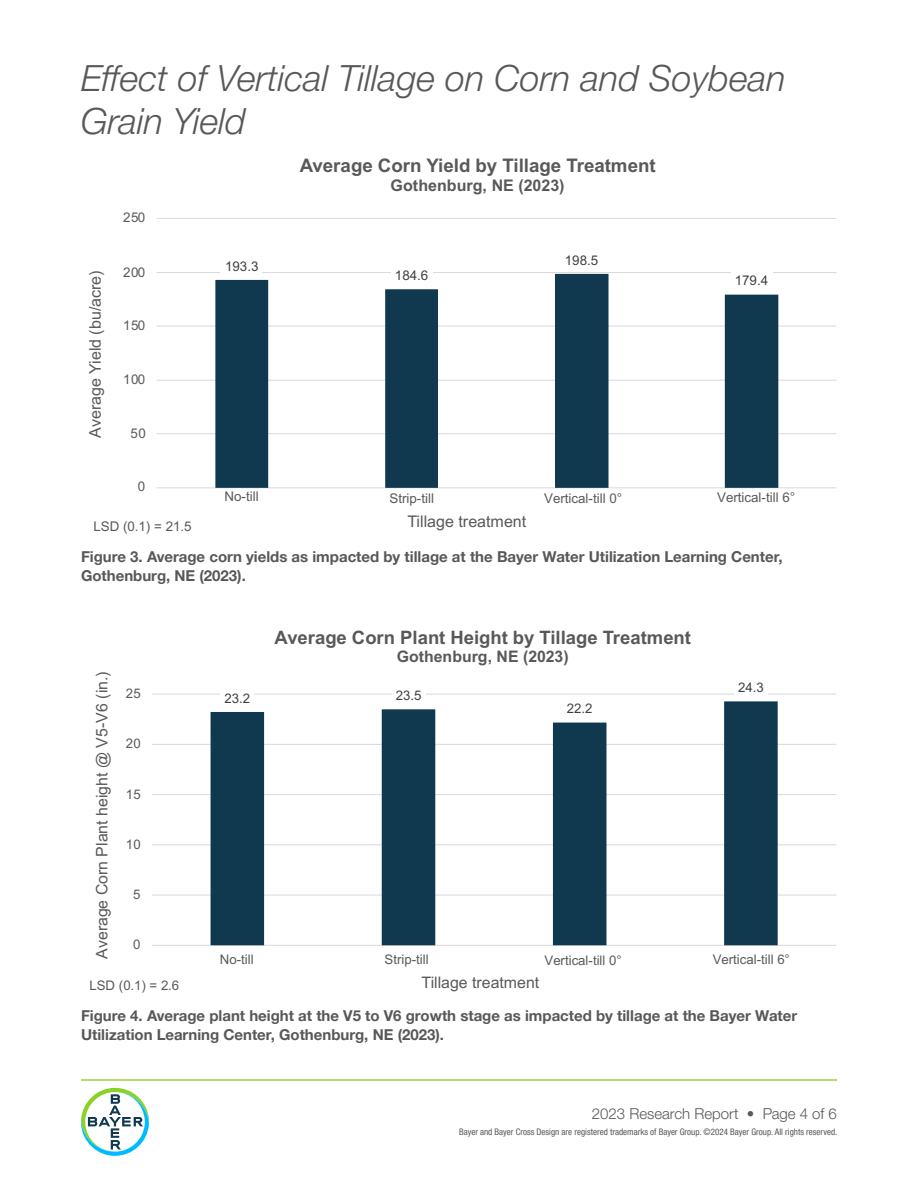
<style>
.page{position:relative;width:918px;height:1188px;background:#fff}
.page>*{position:absolute;margin:0;border:0;box-sizing:border-box;transform-origin:0 0}
.Page_1_Title_24pt{font:italic 300 36px/43.2px "Helvetica Neue LTW1 G";color:#57585a}
.t1{font:700 18.75px "Arial";color:#595959}
.t2{font:700 18.45px "Arial";color:#595959}
.t3{font:16.05px "Arial";color:#595959}
.t4{font:700 16.05px "Arial";color:#595959}
.t5{font:15.9px "Arial";color:#595959}
.t6{font:700 15.9px "Arial";color:#595959}
.t7{font:700 15px/19.5px "Helvetica Neue LTW1 G";color:#57585a}
.t8{font:300 15px "Helvetica Neue LTW1 G";color:#57585a}
.t9{font:13.35px "Arial";color:#595959}
.t10{font:13.35px "Arial";color:#404040}
.t11{font:13.2px "Arial";letter-spacing:.005em;color:#595959}
.t12{font:13.2px "Arial";color:#404040}
.t13{font:condensed 9px "Helvetica Neue LTW1 G";color:#57585a}
.s1{font-family:"Arial Unicode MS"}
</style>
<div class="page">
<hr style="left:81px;top:1079px;width:756px;height:2px;background:#a6ce39">
<svg style="left:81px;top:1088px;width:68px;height:68px"></svg>
<hr style="left:157px;top:487px;width:679px;height:1px;background:#d9d9d9">
<hr style="left:157px;top:433px;width:679px;height:1px;background:#d9d9d9">
<hr style="left:157px;top:380px;width:679px;height:1px;background:#d9d9d9">
<hr style="left:157px;top:326px;width:679px;height:1px;background:#d9d9d9">
<hr style="left:157px;top:272px;width:679px;height:1px;background:#d9d9d9">
<hr style="left:157px;top:218px;width:679px;height:1px;background:#d9d9d9">
<svg style="left:215px;top:274px;width:563px;height:214px"></svg>
<div style="left:221px;top:257px;width:41px;height:19px;background:#fff"></div>
<div style="left:391px;top:266px;width:42px;height:19px;background:#fff"></div>
<div style="left:731px;top:271px;width:41px;height:20px;background:#fff"></div>
<hr style="left:152px;top:945px;width:685px;height:1px;background:#d9d9d9">
<hr style="left:152px;top:895px;width:685px;height:1px;background:#d9d9d9">
<hr style="left:152px;top:844px;width:685px;height:1px;background:#d9d9d9">
<hr style="left:152px;top:794px;width:685px;height:1px;background:#d9d9d9">
<hr style="left:152px;top:744px;width:685px;height:1px;background:#d9d9d9">
<hr style="left:152px;top:694px;width:685px;height:1px;background:#d9d9d9">
<svg style="left:211px;top:701px;width:567px;height:244px"></svg>
<div style="left:220px;top:689px;width:34px;height:19px;background:#fff"></div>
<div style="left:392px;top:686px;width:33px;height:19px;background:#fff"></div>
<div style="left:563px;top:699px;width:34px;height:20px;background:#fff"></div>
<div style="left:734px;top:678px;width:34px;height:19px;background:#fff"></div>
<p class="Page_1_Title_24pt" style="left:81px;top:56px;width:706px">Effect of Vertical Tillage on Corn and Soybean<br>Grain Yield</p>
<p class="t3" style="left:84px;top:438px;width:169px;rotate:-90deg">Average Yield (bu/acre)</p>
<p class="t9" style="left:123px;top:209px;width:24px">250</p>
<p class="t9" style="left:123px;top:263px;width:24px">200</p>
<p class="t9" style="left:123px;top:316px;width:24px">150</p>
<p class="t9" style="left:123px;top:370px;width:24px">100</p>
<p class="t9" style="left:130px;top:424px;width:17px">50</p>
<p class="t9" style="left:138px;top:477px;width:9px">0</p>
<p class="t10" style="left:225px;top:257px;width:35px">193.3</p>
<p class="t1" style="left:300px;top:152px;width:357px">Average Corn Yield by Tillage Treatment</p>
<p class="t4" style="left:391px;top:174px;width:175px">Gothenburg, NE (2023)</p>
<p class="t10" style="left:395px;top:266px;width:35px">184.6</p>
<p class="t10" style="left:565px;top:251px;width:35px">198.5</p>
<p class="t10" style="left:735px;top:271px;width:35px">179.4</p>
<p class="t9" style="left:225px;top:487px;width:36px">No-till</p>
<p class="t9" style="left:389px;top:489px;width:46px">Strip-till</p>
<p class="t9" style="left:544px;top:489px;width:80px">Vertical-till 0<span class="s1">°</span></p>
<p class="t9" style="left:717px;top:488px;width:80px">Vertical-till 6<span class="s1">°</span></p>
<p class="t3" style="left:407px;top:510px;width:120px">Tillage treatment</p>
<p class="t9" style="left:93px;top:517px;width:100px">LSD (0.1) = 21.5</p>
<p class="t7" style="left:81px;top:547px;width:703px">Figure 3. Average corn yields as impacted by tillage at the Bayer Water Utilization Learning Center,<br>Gothenburg, NE (2023).</p>
<p class="t5" style="left:91px;top:959px;width:289px;rotate:-90deg">Average Corn Plant height @ V5-V6 (in.)</p>
<p class="t11" style="left:126px;top:684px;width:17px">25</p>
<p class="t11" style="left:126px;top:735px;width:17px">20</p>
<p class="t11" style="left:126px;top:785px;width:17px">15</p>
<p class="t11" style="left:126px;top:835px;width:17px">10</p>
<p class="t11" style="left:133px;top:885px;width:9px">5</p>
<p class="t11" style="left:133px;top:936px;width:9px">0</p>
<p class="t2" style="left:275px;top:624px;width:418px">Average Corn Plant Height by Tillage Treatment</p>
<p class="t6" style="left:397px;top:646px;width:173px">Gothenburg, NE (2023)</p>
<p class="t12" style="left:225px;top:689px;width:27px">23.2</p>
<p class="t12" style="left:396px;top:686px;width:27px">23.5</p>
<p class="t12" style="left:567px;top:700px;width:27px">22.2</p>
<p class="t12" style="left:738px;top:678px;width:27px">24.3</p>
<p class="t11" style="left:220px;top:951px;width:35px">No-till</p>
<p class="t11" style="left:385px;top:950px;width:46px">Strip-till</p>
<p class="t11" style="left:545px;top:951px;width:79px">Vertical-till 0<span class="s1">°</span></p>
<p class="t11" style="left:713px;top:950px;width:79px">Vertical-till 6<span class="s1">°</span></p>
<p class="t5" style="left:422px;top:972px;width:119px">Tillage treatment</p>
<p class="t11" style="left:90px;top:976px;width:91px">LSD (0.1) = 2.6</p>
<p class="t7" style="left:81px;top:1006px;width:718px">Figure 4. Average plant height at the V5 to V6 growth stage as impacted by tillage at the Bayer Water<br>Utilization Learning Center, Gothenburg, NE (2023).</p>
<p class="t8" style="left:592px;top:1104px;width:247px">2023 Research Report • Page 4 of 6</p>
<p class="t13" style="left:459px;top:1127px;width:380px">Bayer and Bayer Cross Design are registered trademarks of Bayer Group. ©2024 Bayer Group. All rights reserved.</p>
</div>
